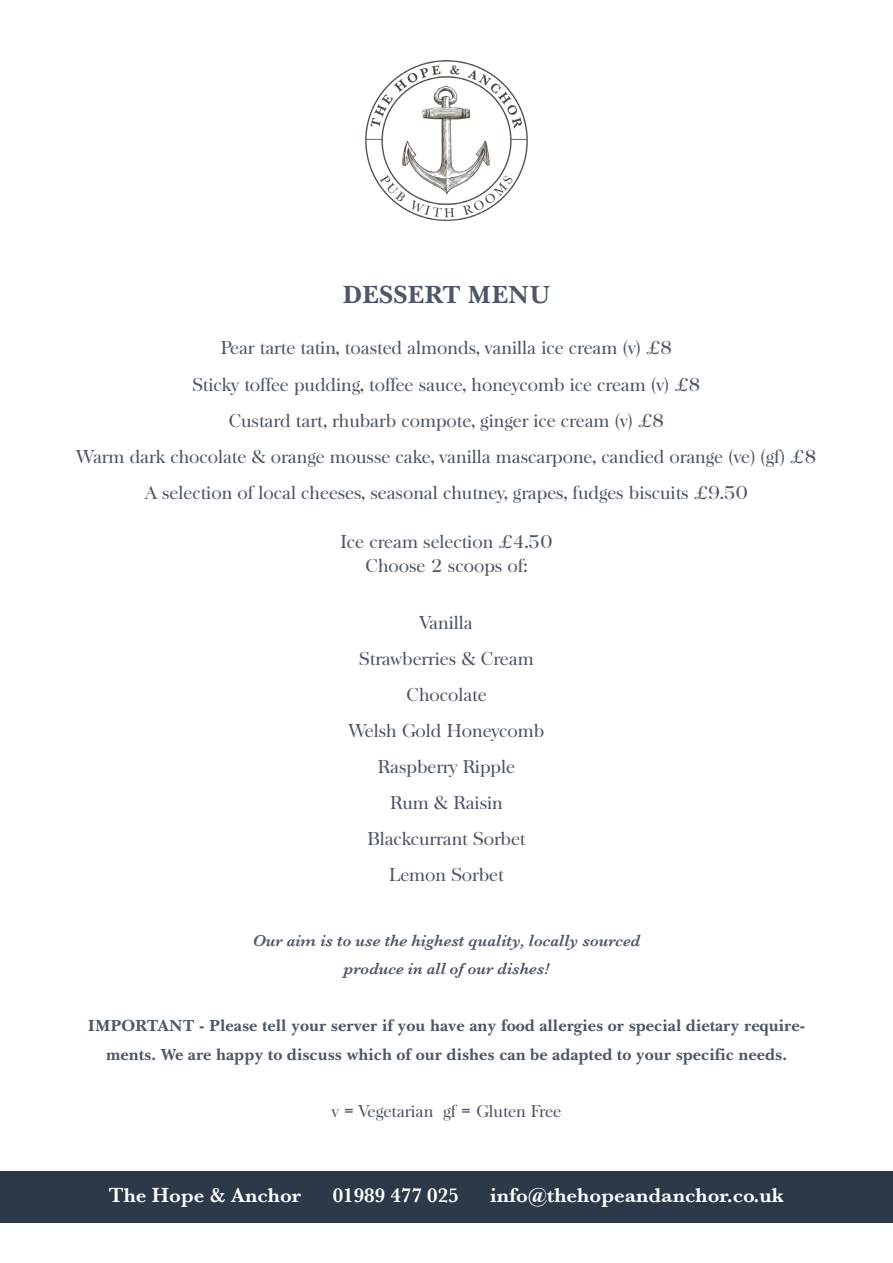
<style>
.page{position:relative;width:893px;height:1263px;background:#fff}
.page>*{position:absolute;margin:0;border:0;box-sizing:border-box;transform-origin:0 0}
.t1{font:700 25.5px "Baskerville BT";color:#4d5766}
.t2{font:600 21px "Baskerville";color:#fff}
.t3{font:18px/24px "Baskerville";color:#4d5766;text-align:center}
.t4{font:700 16.5px/28.5px "Baskerville BT";color:#4d5766;text-align:center}
.t5{font:italic 600 16.5px "Baskerville";color:#4d5766}
.t6{font:16.5px "Baskerville";color:#4d5766}
</style>
<div class="page">
<img style="left:365px;top:60px;width:163px;height:162px">
<div style="left:0;top:1171px;width:893px;height:52px;background:#2d3949"></div>
<p class="t1" style="left:343px;top:279px;width:209px">DESSERT MENU</p>
<p class="t3" style="left:221px;top:336px;width:453px">Pear tarte tatin, toasted almonds, vanilla ice cream (v) £8</p>
<p class="t3" style="left:192px;top:372px;width:510px">Sticky toffee pudding, toffee sauce, honeycomb ice cream (v) £8</p>
<p class="t3" style="left:229px;top:408px;width:437px">Custard tart, rhubarb compote, ginger ice cream (v) £8</p>
<p class="t3" style="left:77px;top:444px;width:741px">Warm dark chocolate &amp; orange mousse cake, vanilla mascarpone, candied orange (ve) (gf) £8</p>
<p class="t3" style="left:145px;top:480px;width:604px">A selection of local cheeses, seasonal chutney, grapes, fudges biscuits £9.50</p>
<p class="t3" style="left:341px;top:530px;width:213px">Ice cream selection £4.50<br>Choose 2 scoops of:</p>
<p class="t3" style="left:420px;top:611px;width:54px">Vanilla</p>
<p class="t3" style="left:359px;top:647px;width:176px">Strawberries &amp; Cream</p>
<p class="t3" style="left:406px;top:683px;width:82px">Chocolate</p>
<p class="t3" style="left:349px;top:719px;width:197px">Welsh Gold Honeycomb</p>
<p class="t3" style="left:378px;top:755px;width:139px">Raspberry Ripple</p>
<p class="t3" style="left:390px;top:791px;width:114px">Rum &amp; Raisin</p>
<p class="t3" style="left:367px;top:827px;width:160px">Blackcurrant Sorbet</p>
<p class="t3" style="left:389px;top:863px;width:116px">Lemon Sorbet</p>
<p class="t5" style="left:253px;top:931px;width:389px">Our aim is to use the highest quality, locally sourced</p>
<p class="t5" style="left:344px;top:959px;width:206px">produce in all of our dishes!</p>
<p class="t4" style="left:88px;top:1011px;width:719px">IMPORTANT - Please tell your server if you have any food allergies or special dietary require&shy;ments. We are happy to discuss which of our dishes can be adapted to your specific needs.</p>
<p class="t6" style="left:332px;top:1101px;width:231px">v = Vegetarian gf = Gluten Free</p>
<p class="t2" style="left:109px;top:1183px;width:194px">The Hope &amp; Anchor</p>
<p class="t2" style="left:333px;top:1183px;width:127px">01989 477 025</p>
<p class="t2" style="left:490px;top:1183px;width:295px">info@thehopeandanchor.co.uk</p>
</div>
